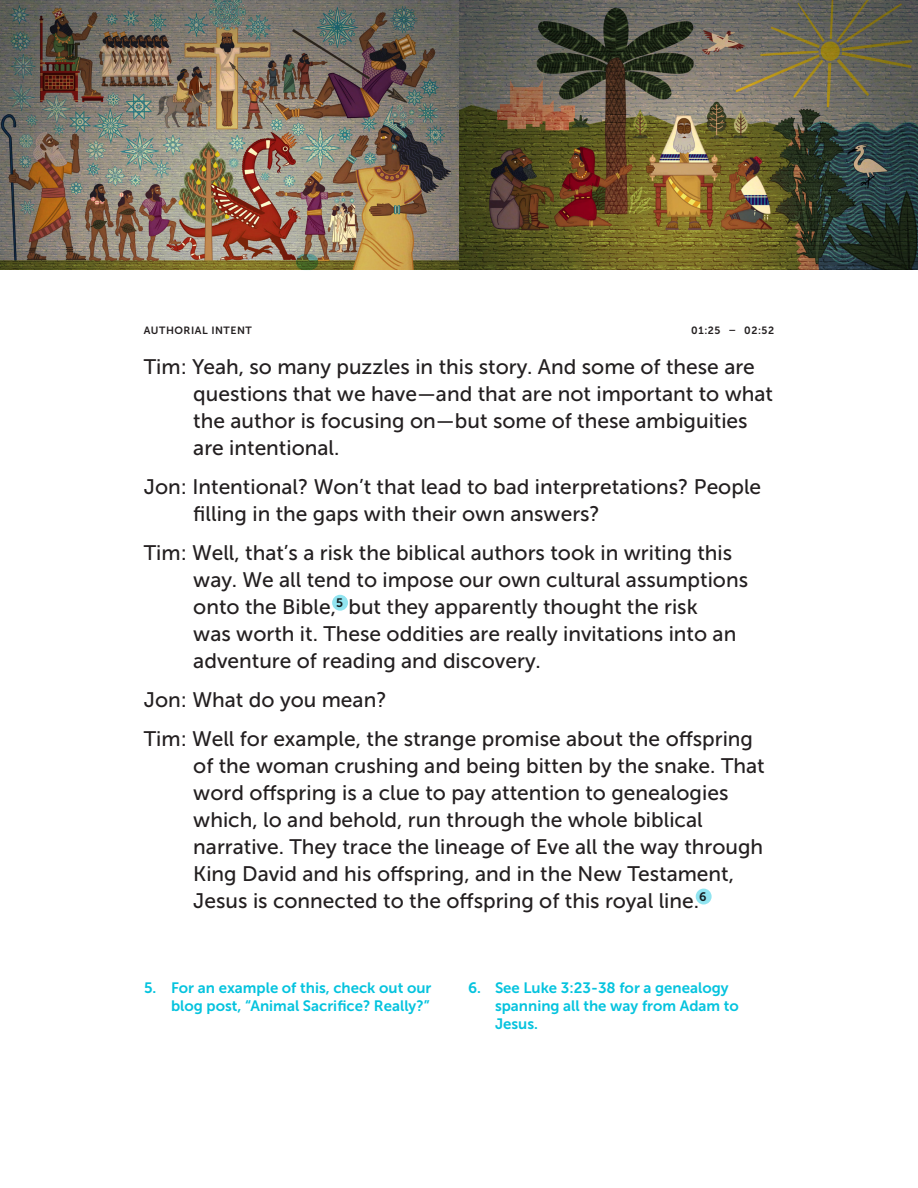
<style>
.page{position:relative;width:918px;height:1188px;background:#fff}
.page>*{position:absolute;margin:0;border:0;box-sizing:border-box;transform-origin:0 0}
.Script_-_Dialogue{font:21px/27px "Museo Sans 500";color:#231f20}
.t1{font:15px/18px "Museo Sans 700";color:#05c3de;text-align:right}
.Section_Title{font:10.5px "Museo Sans 700";letter-spacing:.05em;color:#231f20}
</style>
<div class="page">
<img style="left:0;top:0;width:459px;height:270px">
<img style="left:459px;top:0;width:459px;height:270px">
<svg style="left:296px;top:254px;width:22px;height:16px"></svg>
<div style="left:332px;top:595px;width:16px;height:16px;background:#91e4f0;border-radius:50%"></div>
<div style="left:696px;top:889px;width:16px;height:15px;background:#91e4f0;border-radius:50%"></div>
<p class="Section_Title" style="left:144px;top:324px;width:110px">AUTHORIAL INTENT</p>
<p class="Section_Title" style="left:691px;top:324px;width:84px">01:25 – 02:52</p>
<p class="Script_-_Dialogue" style="left:193px;top:354px;width:581px;text-indent:-50px">Tim: Yeah, so many puzzles in this story. And some of these are questions that we have—and that are not important to what the author is focusing on—but some of these ambiguities are intentional.</p>
<p class="Script_-_Dialogue" style="left:193px;top:474px;width:569px;text-indent:-50px">Jon: Intentional? Won’t that lead to bad interpretations? People filling in the gaps with their own answers?</p>
<p class="Script_-_Dialogue" style="left:193px;top:540px;width:556px;text-indent:-50px">Tim: Well, that’s a risk the biblical authors took in writing this way. We all tend to impose our own cultural assumptions onto the Bible,<sup>5</sup> but they apparently thought the risk<br>was worth it. These oddities are really invitations into an adventure of reading and discovery.</p>
<p class="Script_-_Dialogue" style="left:144px;top:687px;width:244px">Jon: What do you mean?</p>
<p class="Script_-_Dialogue" style="left:193px;top:726px;width:573px;text-indent:-50px">Tim: Well for example, the strange promise about the offspring of the woman crushing and being bitten by the snake. That word offspring is a clue to pay attention to genealogies which, lo and behold, run through the whole biblical narrative. They trace the lineage of Eve all the way through King David and his offspring, and in the New Testament, Jesus is connected to the offspring of this royal line.<sup>6</sup></p>
<p class="t1" style="left:144px;top:979px;width:289px">5. For an example of this, check out our blog post, “Animal Sacrifice? Really?”</p>
<p class="t1" style="left:495px;top:979px;width:245px;text-align:left;text-indent:-27px">6. See Luke 3:23-38 for a genealogy spanning all the way from Adam to<br>Jesus.</p>
</div>
